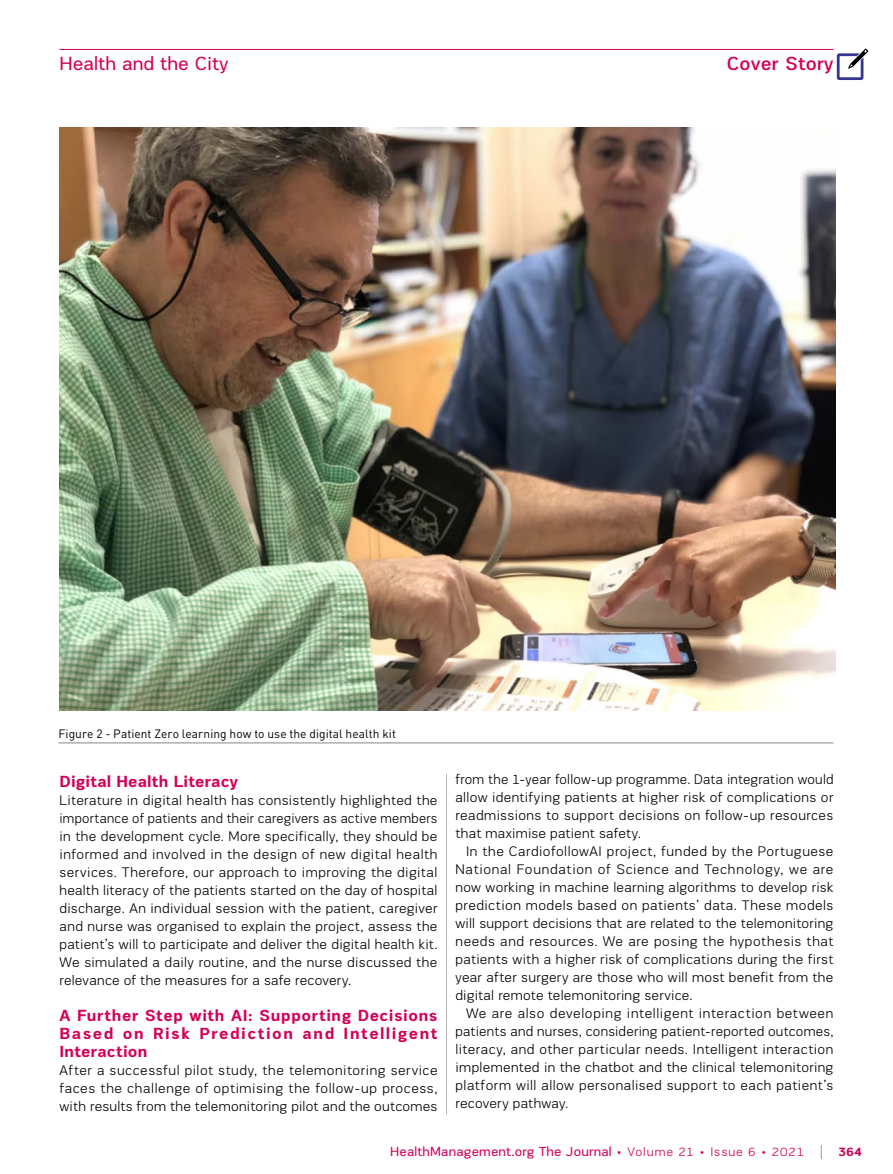
<style>
.page{position:relative;width:893px;height:1174px;background:#fff}
.page>*{position:absolute;margin:0;border:0;box-sizing:border-box;transform-origin:0 0}
.t1{font:19.5px "PRC Fidelity";color:#d30057}
.t2{font:500 19.5px "PRC Fidelity";letter-spacing:.01em;color:#d30057}
.t3{font:700 16.5px/18px "PRC Fidelity";letter-spacing:.055em;color:#d30057;text-align:justify}
.t4{font:700 16.5px "PRC Fidelity";letter-spacing:.015em;color:#d30057}
.t5{font:300 14.25px/18px "PRC Fidelity";letter-spacing:.02em;color:#000;text-align:justify}
.t6{font:13.5px "PRC Fidelity";letter-spacing:.01em;color:#d30057}
.t7{font:700 12.75px "PRC Fidelity";color:#d30057}
.t8{font:12px "DIN Pro";letter-spacing:.005em;color:#000}
.s1{font-weight:300;font-size:12.75px}
</style>
<div class="page">
<svg style="left:821px;top:1145px;width:1px;height:14px"></svg>
<svg style="left:836px;top:48px;width:32px;height:32px"></svg>
<hr style="left:60px;top:49px;width:773px;height:1px;background:#d30057">
<img style="left:60px;top:128px;width:775px;height:582px">
<hr style="left:58px;top:742px;width:775px;height:1px;background:#858584">
<hr style="left:446px;top:774px;width:1px;height:340px;background:#b3b2b2">
<h1 class="t1" style="left:60px;top:53px;width:170px">Health and the City</h1>
<h1 class="t2" style="left:727px;top:52px;width:108px">Cover Story</h1>
<p class="t8" style="left:58px;top:726px;width:339px">Figure 2 - Patient Zero learning how to use the digital health kit</p>
<p class="t4" style="left:60px;top:771px;width:180px">Digital Health Literacy</p>
<p class="t5" style="left:60px;top:790px;width:379px">Literature in digital health has consistently highlighted the importance of patients and their caregivers as active members in the development cycle. More specifically, they should be informed and involved in the design of new digital health services. Therefore, our approach to improving the digital health literacy of the patients started on the day of hospital discharge. An individual session with the patient, caregiver and nurse was organised to explain the project, assess the patient’s will to participate and deliver the digital health kit.<br>We simulated a daily routine, and the nurse discussed the relevance of the measures for a safe recovery.</p>
<p class="t3" style="left:60px;top:1005px;width:379px">A Further Step with AI: Supporting Decisions Based on Risk Prediction and Intelligent Interaction</p>
<p class="t5" style="left:60px;top:1060px;width:379px">After a successful pilot study, the telemonitoring service faces the challenge of optimising the follow-up process, with results from the telemonitoring pilot and the outcomes</p>
<p class="t5" style="left:455px;top:770px;width:379px">from the 1-year follow-up programme. Data integration would allow identifying patients at higher risk of complications or readmissions to support decisions on follow-up resources that maximise patient safety.</p>
<p class="t5" style="left:455px;top:842px;width:379px;text-indent:11px">In the CardiofollowAI project, funded by the Portuguese National Foundation of Science and Technology, we are now working in machine learning algorithms to develop risk prediction models based on patients’ data. These models will support decisions that are related to the telemonitoring needs and resources. We are posing the hypothesis that patients with a higher risk of complications during the first year after surgery are those who will most benefit from the digital remote telemonitoring service.</p>
<p class="t5" style="left:455px;top:1004px;width:379px;text-indent:11px">We are also developing intelligent interaction between patients and nurses, considering patient-reported outcomes, literacy, and other particular needs. Intelligent interaction implemented in the chatbot and the clinical telemonitoring platform will allow personalised support to each patient’s recovery pathway.</p>
<p class="t6" style="left:390px;top:1144px;width:416px">HealthManagement.org The Journal <span class="s1">• Volume 21 • Issue 6 • 2021</span></p>
<p class="t7" style="left:838px;top:1144px;width:25px">364</p>
</div>
